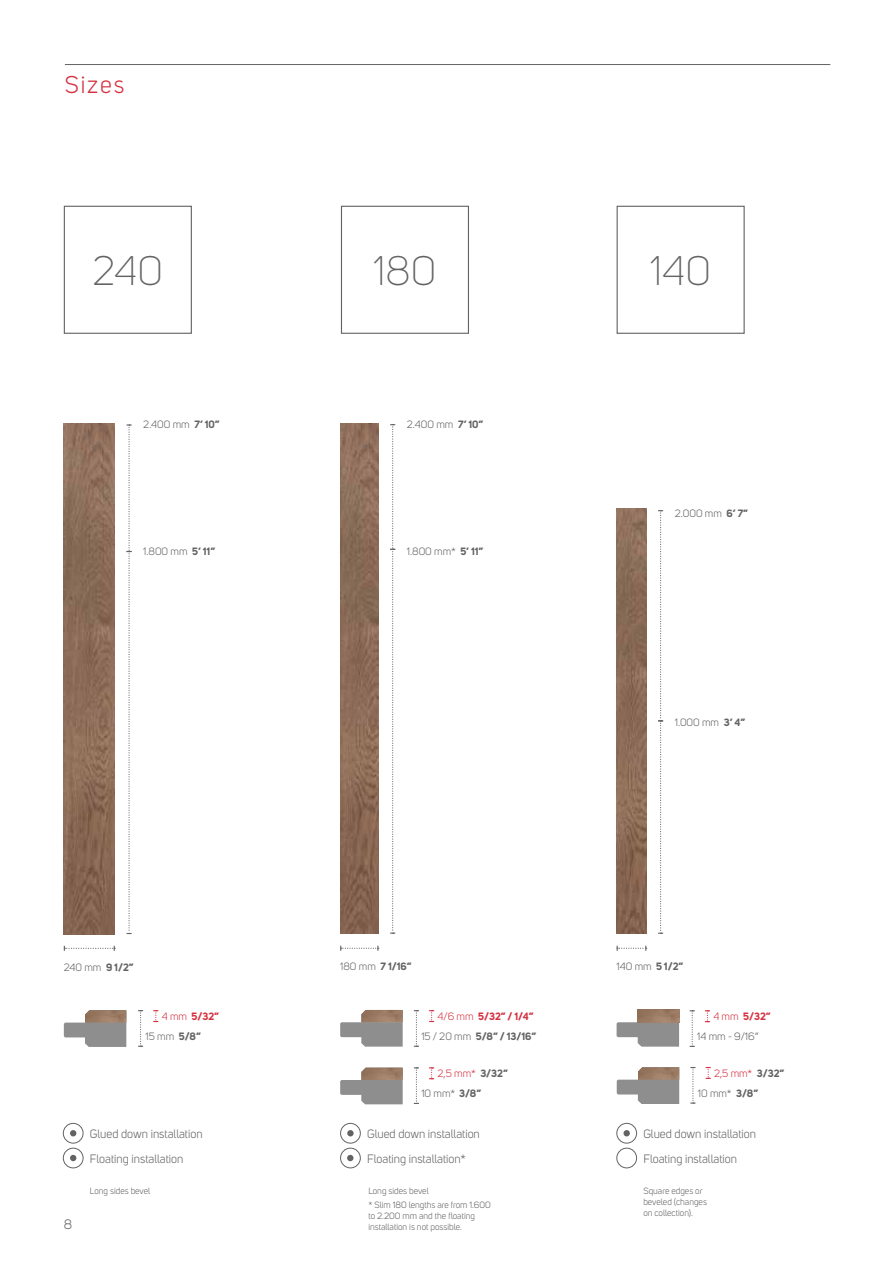
<style>
.page{position:relative;width:893px;height:1263px;background:#fff}
.page>*{position:absolute;margin:0;border:0;box-sizing:border-box;transform-origin:0 0}
.t1{font:300 40.8px "Uni Sans";color:#646363}
.t2{font:24px "Uni Sans";letter-spacing:.075em;color:#d53140}
.t3{font:13.5px "Uni Sans";color:#646363}
.t4{font:12px/24.8px "Uni Sans";color:#646363}
.t5{font:10.5px "Uni Sans";color:#646363}
.t6{font:700 10.5px "Uni Sans";color:#d53140}
.t7{font:700 10.5px "Uni Sans";color:#646363}
.t8{font:10.5px "Uni Sans";color:#d53140}
.t9{font:9px/10.8px "Uni Sans";color:#646363}
.s1{font-weight:700}
.s2{font-weight:400}
.s3{font-weight:700;color:#646363}
</style>
<div class="page">
<svg style="left:340px;top:1080px;width:63px;height:24px;background:#9e9d9d"></svg>
<img style="left:361px;top:1068px;width:42px;height:12px">
<svg style="left:429px;top:1067px;width:5px;height:12px"></svg>
<svg style="left:414px;top:1067px;width:5px;height:37px"></svg>
<hr style="left:65px;top:64px;width:765px;height:1px;background:#646363">
<img style="left:64px;top:424px;width:51px;height:510px">
<svg style="left:127px;top:424px;width:5px;height:510px"></svg>
<svg style="left:64px;top:946px;width:51px;height:5px"></svg>
<div style="left:64px;top:206px;width:128px;height:128px;border:1px solid #646363"></div>
<svg style="left:64px;top:1022px;width:62px;height:25px;background:#9f9e9d"></svg>
<img style="left:85px;top:1010px;width:41px;height:12px">
<img style="left:617px;top:509px;width:29px;height:425px">
<svg style="left:658px;top:510px;width:5px;height:424px"></svg>
<svg style="left:617px;top:946px;width:30px;height:5px"></svg>
<div style="left:617px;top:206px;width:128px;height:128px;border:1px solid #646363"></div>
<img style="left:340px;top:424px;width:38px;height:510px">
<svg style="left:340px;top:946px;width:39px;height:5px"></svg>
<div style="left:341px;top:206px;width:128px;height:128px;border:1px solid #646363"></div>
<svg style="left:340px;top:1022px;width:63px;height:25px;background:#a09f9f"></svg>
<img style="left:361px;top:1010px;width:42px;height:12px">
<svg style="left:390px;top:424px;width:5px;height:510px"></svg>
<div style="left:617px;top:1123px;width:20px;height:20px;border:1px solid #646363;border-radius:50%"></div>
<div style="left:617px;top:1148px;width:20px;height:20px;border:1px solid #646363;border-radius:50%"></div>
<div style="left:623px;top:1130px;width:7px;height:6px;background:#646363;border-radius:50%"></div>
<div style="left:63px;top:1123px;width:20px;height:20px;border:1px solid #646363;border-radius:50%"></div>
<div style="left:63px;top:1148px;width:20px;height:20px;border:1px solid #646363;border-radius:50%"></div>
<svg style="left:70px;top:1130px;width:6px;height:6px"></svg>
<svg style="left:70px;top:1155px;width:6px;height:6px"></svg>
<div style="left:340px;top:1123px;width:21px;height:20px;border:1px solid #646363;border-radius:50%"></div>
<div style="left:340px;top:1148px;width:21px;height:20px;border:1px solid #646363;border-radius:50%"></div>
<div style="left:347px;top:1130px;width:7px;height:6px;background:#646363;border-radius:50%"></div>
<svg style="left:347px;top:1155px;width:6px;height:6px"></svg>
<svg style="left:153px;top:1010px;width:5px;height:12px"></svg>
<svg style="left:138px;top:1010px;width:5px;height:37px"></svg>
<svg style="left:429px;top:1010px;width:5px;height:12px"></svg>
<svg style="left:414px;top:1010px;width:5px;height:37px"></svg>
<svg style="left:617px;top:1022px;width:62px;height:25px;background:#a09e9d"></svg>
<img style="left:638px;top:1010px;width:41px;height:12px">
<svg style="left:705px;top:1010px;width:5px;height:12px"></svg>
<svg style="left:690px;top:1010px;width:5px;height:37px"></svg>
<svg style="left:617px;top:1079px;width:62px;height:25px;background:#9f9e9e"></svg>
<img style="left:638px;top:1067px;width:41px;height:13px">
<svg style="left:706px;top:1067px;width:5px;height:12px"></svg>
<svg style="left:690px;top:1067px;width:5px;height:37px"></svg>
<h2 class="t2" style="left:65px;top:71px;width:61px">Sizes</h2>
<h1 class="t1" style="left:93px;top:248px;width:72px">240</h1>
<h1 class="t1" style="left:373px;top:248px;width:64px">180</h1>
<h1 class="t1" style="left:650px;top:248px;width:62px">140</h1>
<p class="t5" style="left:143px;top:419px;width:78px">2.400 mm <span class="s1">7’ 10”</span></p>
<p class="t5" style="left:407px;top:418px;width:78px">2.400 mm <span class="s1">7’ 10”</span></p>
<p class="t5" style="left:675px;top:507px;width:75px">2.000 mm <span class="s1">6’ 7”</span></p>
<p class="t5" style="left:143px;top:545px;width:73px">1.800 mm <span class="s1">5’ 11”</span></p>
<p class="t5" style="left:407px;top:545px;width:78px">1.800 mm* <span class="s1">5’ 11”</span></p>
<p class="t5" style="left:675px;top:717px;width:72px">1.000 mm <span class="s1">3’ 4”</span></p>
<p class="t5" style="left:64px;top:961px;width:71px">240 mm <span class="s1">9 1/2”</span></p>
<p class="t7" style="left:340px;top:960px;width:73px"><span class="s2">180 mm</span> 7 1/16”</p>
<p class="t5" style="left:617px;top:961px;width:68px">140 mm <span class="s1">5 1/2”</span></p>
<p class="t6" style="left:162px;top:1010px;width:59px"><span class="s2">4 mm</span> 5/32”</p>
<p class="t6" style="left:438px;top:1010px;width:98px"><span class="s2">4/6 mm</span> 5/32” / 1/4”</p>
<p class="t6" style="left:713px;top:1010px;width:59px"><span class="s2">4 mm</span> 5/32”</p>
<p class="t5" style="left:146px;top:1030px;width:57px">15 mm <span class="s1">5/8”</span></p>
<p class="t7" style="left:421px;top:1029px;width:116px"><span class="s2">15 / 20 mm</span> 5/8” / 13/16”</p>
<p class="t5" style="left:697px;top:1030px;width:63px">14 mm - 9/16”</p>
<p class="t8" style="left:438px;top:1067px;width:72px">2,5 mm* <span class="s3">3/32”</span></p>
<p class="t8" style="left:714px;top:1067px;width:72px">2,5 mm* <span class="s3">3/32”</span></p>
<p class="t5" style="left:421px;top:1087px;width:61px">10 mm* <span class="s1">3/8”</span></p>
<p class="t5" style="left:698px;top:1087px;width:62px">10 mm* <span class="s1">3/8”</span></p>
<h3 class="t3" style="left:64px;top:1216px;width:10px">8</h3>
<h3 class="t4" style="left:90px;top:1121px;width:114px">Glued down installation<br>Floating installation</h3>
<h3 class="t4" style="left:367px;top:1121px;width:114px">Glued down installation<br>Floating installation*</h3>
<p class="t9" style="left:90px;top:1185px;width:62px">Long sides bevel</p>
<p class="t9" style="left:368px;top:1185px;width:62px">Long sides bevel</p>
<p class="t9" style="left:368px;top:1199px;width:124px">* Slim 180 lengths are from 1.600 to 2.200 mm and the floating installation is not possible.</p>
<h3 class="t4" style="left:643px;top:1121px;width:114px">Glued down installation<br>Floating installation</h3>
<p class="t9" style="left:643px;top:1185px;width:65px">Square edges or beveled (changes on collection).</p>
</div>
